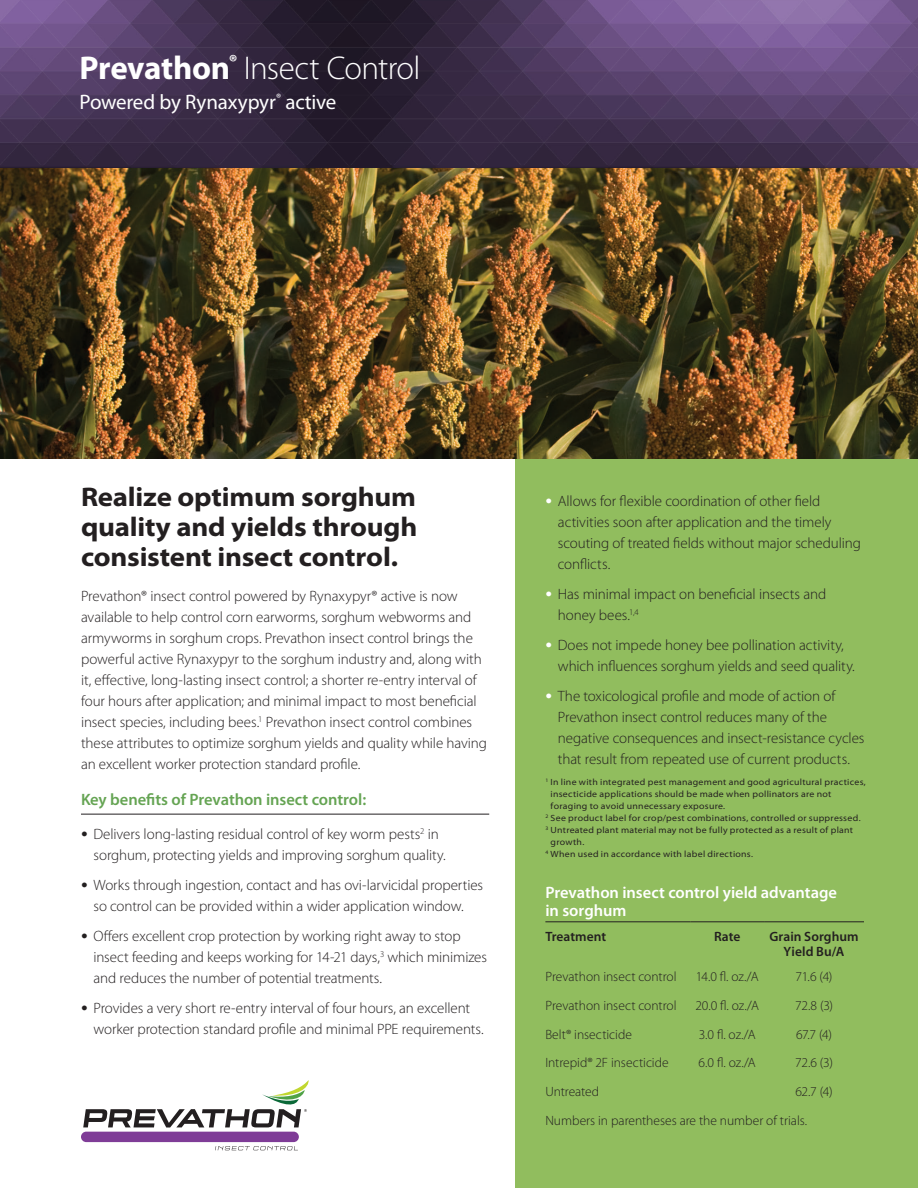
<style>
.page{position:relative;width:918px;height:1188px;background:#fff}
.page>*{position:absolute;margin:0;border:0;box-sizing:border-box;transform-origin:0 0}
.Mast_header{font:300 33px "Myriad Pro";letter-spacing:-.015em;color:#fff}
.t1{font:700 semi-expanded 27px/30px "Myriad Pro";letter-spacing:-.01em;color:#231f20;text-align:justify}
.Mast_header-2{font:21px "Myriad Pro";letter-spacing:-.01em;color:#fff}
.chart_header{font:600 16.5px/18px "Myriad Pro";color:#fff}
.Green_subheaders_w_r{font:600 16.5px "Myriad Pro";letter-spacing:-.005em;color:#65a453}
.body_text{font:300 15px/21px "Myriad Pro";letter-spacing:-.005em;color:#231f20}
.chart_body{font:300 13.5px "Myriad Pro";color:#231f20}
.chart_body-2{font:600 13.5px/15px "Myriad Pro";letter-spacing:.005em;color:#231f20;text-align:center}
.legal{font:semi-expanded 9px/12px "Myriad Pro";letter-spacing:.03em;color:#231f20}
.s1{font-weight:700}
.s2{font-size:27px}
.s3{font-size:27px;color:#fff}
</style>
<div class="page">
<div style="left:515px;top:428px;width:403px;height:760px;background:#91bd5e"></div>
<img style="left:0;top:0;width:918px;height:458px">
<hr style="left:81px;top:814px;width:408px;height:1px;background:#231f20">
<hr style="left:545px;top:921px;width:145px;height:1px;background:#231f20">
<hr style="left:690px;top:921px;width:74px;height:1px;background:#231f20">
<hr style="left:764px;top:921px;width:100px;height:1px;background:#231f20">
<div style="left:81px;top:1132px;width:218px;height:10px;background:#7f3c97;border-radius:5px"></div>
<svg style="left:215px;top:1146px;width:83px;height:4px"></svg>
<svg style="left:83px;top:1080px;width:226px;height:48px"></svg>
<p class="Mast_header" style="left:80px;top:48px;width:343px"><span class="s1">Prevathon</span><sup>®</sup> Insect Control</p>
<p class="Mast_header-2" style="left:80px;top:89px;width:258px">Powered by Rynaxypyr<sup>®</sup> active</p>
<p class="t1" style="left:81px;top:481px;width:338px">Realize optimum sorghum quality and yields through consistent insect control.</p>
<p class="body_text" style="left:81px;top:585px;width:408px">Prevathon® insect control powered by Rynaxypyr® active is now available to help control corn earworms, sorghum webworms and armyworms in sorghum crops. Prevathon insect control brings the powerful active Rynaxypyr to the sorghum industry and, along with it, effective, long-lasting insect control; a shorter re-entry interval of four hours after application; and minimal impact to most beneficial insect species, including bees.<sup>1</sup> Prevathon insect control combines these attributes to optimize sorghum yields and quality while having an excellent worker protection standard profile.</p>
<p class="Green_subheaders_w_r" style="left:81px;top:789px;width:287px">Key benefits of Prevathon insect control:</p>
<p class="body_text" style="left:93px;top:824px;width:354px;text-indent:-12px"><span class="s2">•</span> Delivers long-lasting residual control of key worm pests<sup>2</sup> in sorghum, protecting yields and improving sorghum quality.</p>
<p class="body_text" style="left:81px;top:875px;width:404px;text-align:center"><span class="s2">•</span> Works through ingestion, contact and has ovi-larvicidal properties so control can be provided within a wider application window.</p>
<p class="body_text" style="left:93px;top:926px;width:395px;text-indent:-12px"><span class="s2">•</span> Offers excellent crop protection by working right away to stop insect feeding and keeps working for 14-21 days,<sup>3</sup> which minimizes and reduces the number of potential treatments.</p>
<p class="body_text" style="left:93px;top:998px;width:392px;text-indent:-12px"><span class="s2">•</span> Provides a very short re-entry interval of four hours, an excellent worker protection standard profile and minimal PPE requirements.</p>
<p class="body_text" style="left:558px;top:491px;width:305px;text-indent:-12px"><span class="s3">•</span> Allows for flexible coordination of other field activities soon after application and the timely scouting of treated fields without major scheduling conflicts.</p>
<p class="body_text" style="left:558px;top:584px;width:270px;text-indent:-12px"><span class="s3">•</span> Has minimal impact on beneficial insects and honey bees.<sup>1,4</sup></p>
<p class="body_text" style="left:558px;top:635px;width:298px;text-indent:-12px"><span class="s3">•</span> Does not impede honey bee pollination activity, which influences sorghum yields and seed quality.</p>
<p class="body_text" style="left:558px;top:686px;width:308px;text-indent:-12px"><span class="s3">•</span> The toxicological profile and mode of action of Prevathon insect control reduces many of the negative consequences and insect-resistance cycles that result from repeated use of current products.</p>
<p class="legal" style="left:551px;top:776px;width:317px;text-indent:-5px"><sup>1</sup> In line with integrated pest management and good agricultural practices, insecticide applications should be made when pollinators are not foraging to avoid unnecessary exposure.</p>
<p class="legal" style="left:545px;top:812px;width:317px"><sup>2</sup> See product label for crop/pest combinations, controlled or suppressed.</p>
<p class="legal" style="left:551px;top:824px;width:304px;text-indent:-5px"><sup>3</sup> Untreated plant material may not be fully protected as a result of plant growth.</p>
<p class="legal" style="left:545px;top:848px;width:209px"><sup>4</sup> When used in accordance with label directions.</p>
<p class="chart_header" style="left:545px;top:883px;width:293px">Prevathon insect control yield advantage in sorghum</p>
<p class="chart_body-2" style="left:545px;top:929px;width:62px">Treatment</p>
<p class="chart_body-2" style="left:714px;top:929px;width:28px">Rate</p>
<p class="chart_body-2" style="left:769px;top:929px;width:91px">Grain Sorghum<br>Yield Bu/A</p>
<p class="chart_body" style="left:545px;top:968px;width:133px">Prevathon insect control</p>
<p class="chart_body" style="left:696px;top:968px;width:64px">14.0 fl. oz./A</p>
<p class="chart_body" style="left:796px;top:968px;width:38px">71.6 (4)</p>
<p class="chart_body" style="left:545px;top:997px;width:133px">Prevathon insect control</p>
<p class="chart_body" style="left:695px;top:997px;width:65px">20.0 fl. oz./A</p>
<p class="chart_body" style="left:795px;top:997px;width:39px">72.8 (3)</p>
<p class="chart_body" style="left:545px;top:1026px;width:88px">Belt® insecticide</p>
<p class="chart_body" style="left:699px;top:1026px;width:58px">3.0 fl. oz./A</p>
<p class="chart_body" style="left:796px;top:1026px;width:37px">67.7 (4)</p>
<p class="chart_body" style="left:545px;top:1055px;width:125px">Intrepid® 2F insecticide</p>
<p class="chart_body" style="left:699px;top:1055px;width:59px">6.0 fl. oz./A</p>
<p class="chart_body" style="left:795px;top:1055px;width:39px">72.6 (3)</p>
<p class="chart_body" style="left:545px;top:1084px;width:55px">Untreated</p>
<p class="chart_body" style="left:795px;top:1084px;width:39px">62.7 (4)</p>
<p class="chart_body" style="left:545px;top:1112px;width:263px">Numbers in parentheses are the number of trials.</p>
</div>
